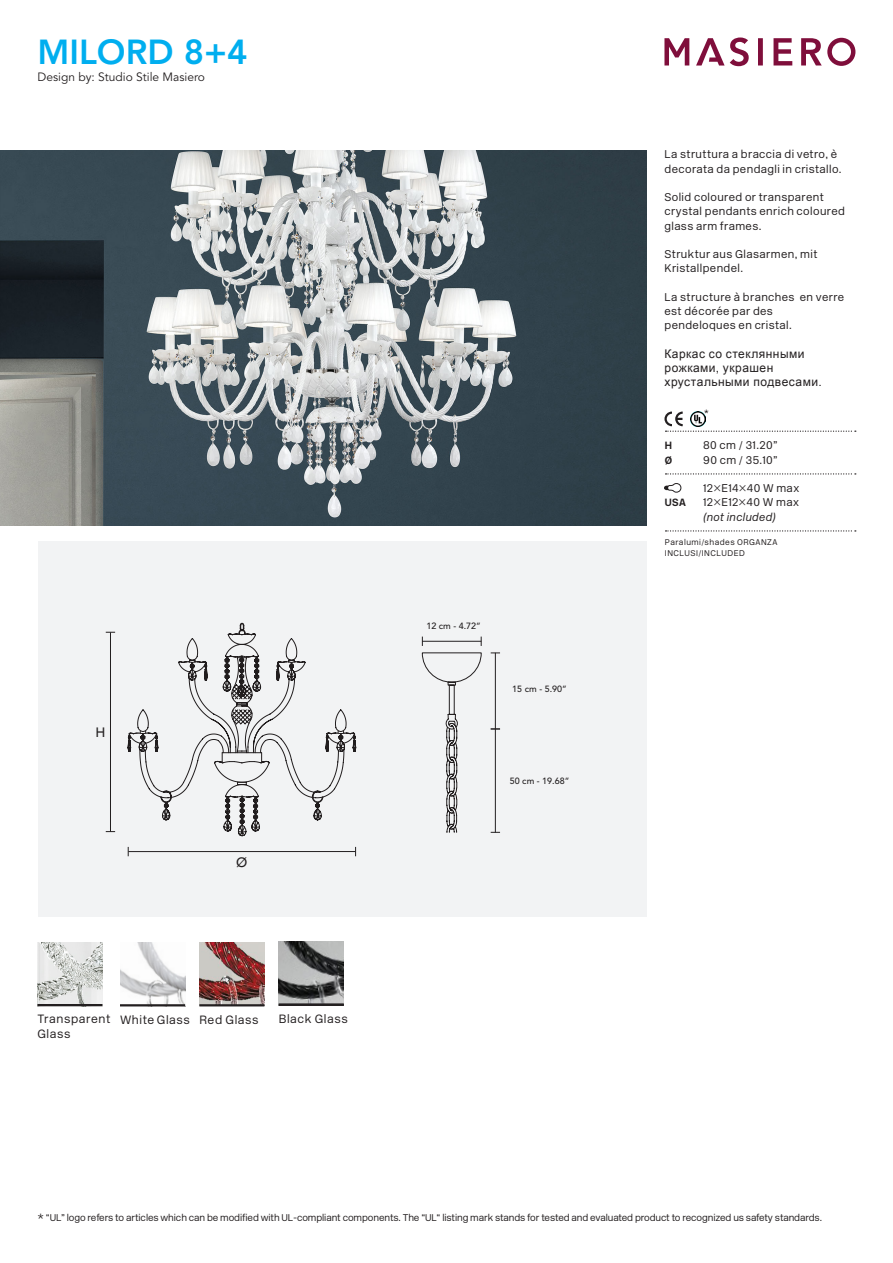
<style>
.page{position:relative;width:893px;height:1263px;background:#fff}
.page>*{position:absolute;margin:0;border:0;box-sizing:border-box;transform-origin:0 0}
.t1{font:800 34.5px "Avenir LT Std";color:#00aeef}
.t2{font:500 13.5px "Avenir LT Std";color:#231f20}
.t3{font:12px/14.2px "Arial";letter-spacing:.04em;color:#231f20}
.t4{font:300 12px "New Rail Alphabet";letter-spacing:.045em;color:#231f20}
.t5{font:12px "Avenir LT Std";color:#231f20}
.t6{font:300 11.25px/14.2px "New Rail Alphabet";letter-spacing:.035em;color:#231f20}
.t7{font:italic 300 11.25px "New Rail Alphabet";letter-spacing:.03em;color:#231f20}
.t8{font:700 10.5px "New Rail Alphabet";color:#231f20}
.t9{font:10.5px "Avenir LT Std";color:#231f20}
.t10{font:300 9.75px "New Rail Alphabet";letter-spacing:-.01em;color:#231f20}
.t11{font:500 9px "Avenir LT Std";color:#231f20}
.t12{font:300 8.25px/10.5px "New Rail Alphabet";letter-spacing:.055em;color:#231f20}
.s1{font-size:10.5px}
</style>
<div class="page">
<svg style="left:664px;top:38px;width:191px;height:28px"></svg>
<img style="left:120px;top:942px;width:65px;height:62px">
<img style="left:199px;top:942px;width:65px;height:62px">
<img style="left:279px;top:941px;width:65px;height:63px">
<hr style="left:199px;top:1004px;width:65px;height:2px;background:#231f20">
<hr style="left:279px;top:1004px;width:65px;height:2px;background:#231f20">
<img style="left:37px;top:942px;width:65px;height:62px">
<hr style="left:37px;top:1004px;width:65px;height:2px;background:#231f20">
<hr style="left:120px;top:1004px;width:65px;height:2px;background:#231f20">
<img style="left:0;top:150px;width:646px;height:375px">
<div style="left:38px;top:542px;width:608px;height:375px;background:#f2f3f4"></div>
<svg style="left:128px;top:623px;width:228px;height:213px"></svg>
<hr style="left:110px;top:632px;width:1px;height:200px;background:#231f20">
<hr style="left:128px;top:851px;width:227px;height:1px;background:#231f20">
<svg style="left:664px;top:411px;width:192px;height:21px"></svg>
<svg style="left:665px;top:473px;width:191px;height:1px"></svg>
<svg style="left:665px;top:530px;width:191px;height:1px"></svg>
<svg style="left:664px;top:483px;width:17px;height:10px"></svg>
<svg style="left:422px;top:652px;width:60px;height:181px"></svg>
<hr style="left:422px;top:641px;width:59px;height:1px;background:#231f20">
<hr style="left:495px;top:653px;width:1px;height:76px;background:#231f20">
<hr style="left:495px;top:729px;width:1px;height:103px;background:#231f20">
<h1 class="t1" style="left:38px;top:31px;width:212px">MILORD 8+4</h1>
<p class="t5" style="left:38px;top:70px;width:169px">Design by: Studio Stile Masiero</p>
<p class="t2" style="left:96px;top:724px;width:12px">H</p>
<p class="t2" style="left:236px;top:854px;width:13px">Ø</p>
<p class="t4" style="left:37px;top:1011px;width:75px">Transparent</p>
<p class="t4" style="left:199px;top:1012px;width:61px">Red Glass</p>
<p class="t4" style="left:279px;top:1011px;width:71px">Black Glass</p>
<p class="t4" style="left:37px;top:1026px;width:35px">Glass</p>
<p class="t4" style="left:120px;top:1012px;width:71px">White Glass</p>
<p class="t11" style="left:426px;top:621px;width:56px">12 cm - 4.72”</p>
<p class="t11" style="left:512px;top:684px;width:56px">15 cm - 5.90”</p>
<p class="t11" style="left:510px;top:776px;width:61px">50 cm - 19.68”</p>
<p class="t6" style="left:664px;top:147px;width:179px">La struttura a braccia di vetro, è decorata da pendagli in cristallo.</p>
<p class="t6" style="left:664px;top:190px;width:182px">Solid coloured or transparent crystal pendants enrich coloured glass arm frames.</p>
<p class="t6" style="left:664px;top:247px;width:154px">Struktur aus Glasarmen, mit<br>Kristallpendel.</p>
<p class="t6" style="left:664px;top:290px;width:181px">La structure à branches en verre est décorée par des pendeloques en cristal.</p>
<p class="t3" style="left:664px;top:347px;width:159px">Каркас со стеклянными рожками, украшен хрустальными подвесами.</p>
<p class="t9" style="left:704px;top:408px;width:6px">*</p>
<p class="t8" style="left:665px;top:439px;width:9px">H</p>
<p class="t6" style="left:703px;top:438px;width:76px">80 cm / 31.20”</p>
<p class="t8" style="left:665px;top:453px;width:9px">Ø</p>
<p class="t6" style="left:703px;top:452px;width:76px">90 cm / 35.10”</p>
<p class="t6" style="left:703px;top:481px;width:98px">12×E14×40 W max</p>
<p class="t8" style="left:665px;top:496px;width:22px">USA</p>
<p class="t6" style="left:703px;top:495px;width:97px">12×E12×40 W max</p>
<p class="t7" style="left:703px;top:509px;width:75px">(not included)</p>
<p class="t12" style="left:665px;top:537px;width:114px">Paralumi/shades ORGANZA<br>INCLUSI/INCLUDED</p>
<p class="t10" style="left:37px;top:1211px;width:786px"><span class="s1">*</span> “UL” logo refers to articles which can be modified with UL-compliant components. The “UL“ listing mark stands for tested and evaluated product to recognized us safety standards.</p>
</div>
